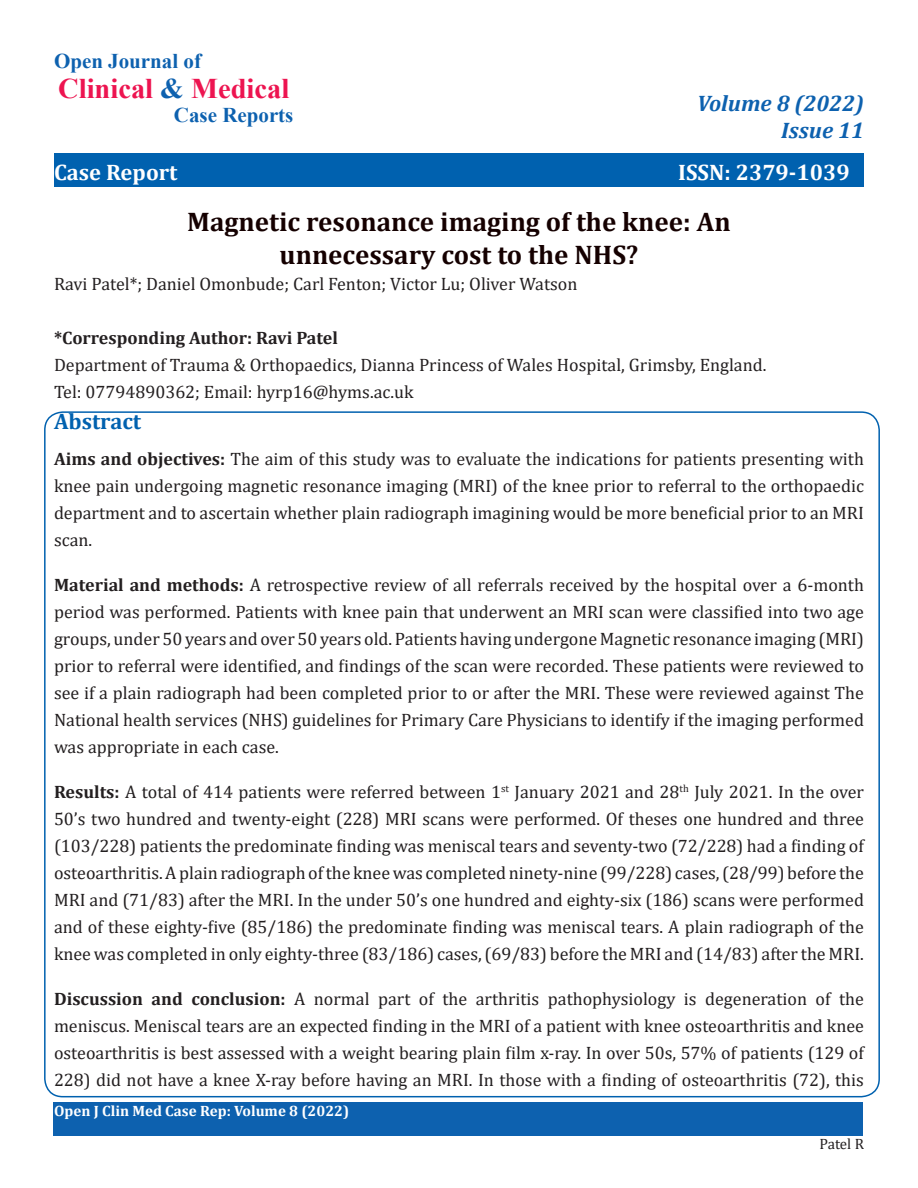
<style>
.page{position:relative;width:918px;height:1188px;background:#fff}
.page>*{position:absolute;margin:0;border:0;box-sizing:border-box;transform-origin:0 0}
.t1{font:700 28.5px "Times New Roman";color:#ed1450}
.t2{font:700 27px "Cambria";color:#150000}
.t3{font:700 22.5px "Cambria";color:#fff}
.t4{font:italic 700 22.5px "Cambria";color:#0d61af}
.t5{font:700 22.5px "Cambria";color:#0061af}
.t6{font:700 21px "Times New Roman";color:#0d61af}
.t7{font:18px/27px "Cambria";color:#231f20;text-align:justify}
.t8{font:700 18px "Cambria";color:#231f20}
.t9{font:700 15px "Cambria";color:#fff}
.t10{font:15px "Cambria";letter-spacing:-.005em;color:#231f20}
.s1{color:#0d61af}
.s2{font-weight:700}
</style>
<div class="page">
<div style="left:54px;top:153px;width:810px;height:34px;background:#0061af"></div>
<div style="left:53px;top:1102px;width:810px;height:34px;background:#0d61af"></div>
<p class="t6" style="left:54px;top:46px;width:149px">Open Journal of</p>
<p class="t1" style="left:58px;top:68px;width:233px">Clinical <span class="s1">&amp;</span> Medical</p>
<p class="t6" style="left:174px;top:100px;width:121px">Case Reports</p>
<p class="t3" style="left:54px;top:156px;width:125px">Case Report</p>
<p class="t4" style="left:697px;top:88px;width:168px">Volume 8 (2022)</p>
<p class="t4" style="left:781px;top:115px;width:84px">Issue 11</p>
<p class="t3" style="left:678px;top:156px;width:173px">ISSN: 2379-1039</p>
<p class="t2" style="left:187px;top:203px;width:545px">Magnetic resonance imaging of the knee: An</p>
<p class="t2" style="left:280px;top:236px;width:360px">unnecessary cost to the NHS?</p>
<p class="t7" style="left:54px;top:270px;width:525px">Ravi Patel*; Daniel Omonbude; Carl Fenton; Victor Lu; Oliver Watson</p>
<p class="t8" style="left:54px;top:325px;width:286px">*Corresponding Author: Ravi Patel</p>
<p class="t7" style="left:54px;top:351px;width:714px">Department of Trauma &amp; Orthopaedics, Dianna Princess of Wales Hospital, Grimsby, England.</p>
<p class="t7" style="left:54px;top:378px;width:361px">Tel: 07794890362; Email: hyrp16@hyms.ac.uk</p>
<p class="t5" style="left:54px;top:405px;width:89px">Abstract</p>
<p class="t7" style="left:54px;top:445px;width:811px"><span class="s2">Aims and objectives:</span> The aim of this study was to evaluate the indications for patients presenting with knee pain undergoing magnetic resonance imaging (MRI) of the knee prior to referral to the orthopaedic department and to ascertain whether plain radiograph imagining would be more beneficial prior to an MRI scan.</p>
<p class="t7" style="left:54px;top:571px;width:812px"><span class="s2">Material and methods:</span> A retrospective review of all referrals received by the hospital over a 6-month period was performed. Patients with knee pain that underwent an MRI scan were classified into two age groups, under 50 years and over 50 years old. Patients having undergone Magnetic resonance imaging (MRI) prior to referral were identified, and findings of the scan were recorded. These patients were reviewed to see if a plain radiograph had been completed prior to or after the MRI. These were reviewed against The National health services (NHS) guidelines for Primary Care Physicians to identify if the imaging performed was appropriate in each case.</p>
<p class="t7" style="left:54px;top:778px;width:812px"><span class="s2">Results:</span> A total of 414 patients were referred between 1<sup>st</sup> January 2021 and 28<sup>th</sup> July 2021. In the over 50’s two hundred and twenty-eight (228) MRI scans were performed. Of theses one hundred and three (103/228) patients the predominate finding was meniscal tears and seventy-two (72/228) had a finding of osteoarthritis. A plain radiograph of the knee was completed ninety-nine (99/228) cases, (28/99) before the MRI and (71/83) after the MRI. In the under 50’s one hundred and eighty-six (186) scans were performed and of these eighty-five (85/186) the predominate finding was meniscal tears. A plain radiograph of the knee was completed in only eighty-three (83/186) cases, (69/83) before the MRI and (14/83) after the MRI.</p>
<p class="t7" style="left:54px;top:985px;width:811px"><span class="s2">Discussion and conclusion:</span> A normal part of the arthritis pathophysiology is degeneration of the meniscus. Meniscal tears are an expected finding in the MRI of a patient with knee osteoarthritis and knee osteoarthritis is best assessed with a weight bearing plain film x-ray. In over 50s, 57% of patients (129 of 228) did not have a knee X-ray before having an MRI. In those with a finding of osteoarthritis (72), this</p>
<p class="t9" style="left:54px;top:1100px;width:297px">Open J Clin Med Case Rep: Volume 8 (2022)</p>
<p class="t10" style="left:819px;top:1135px;width:46px">Patel R</p>
</div>
